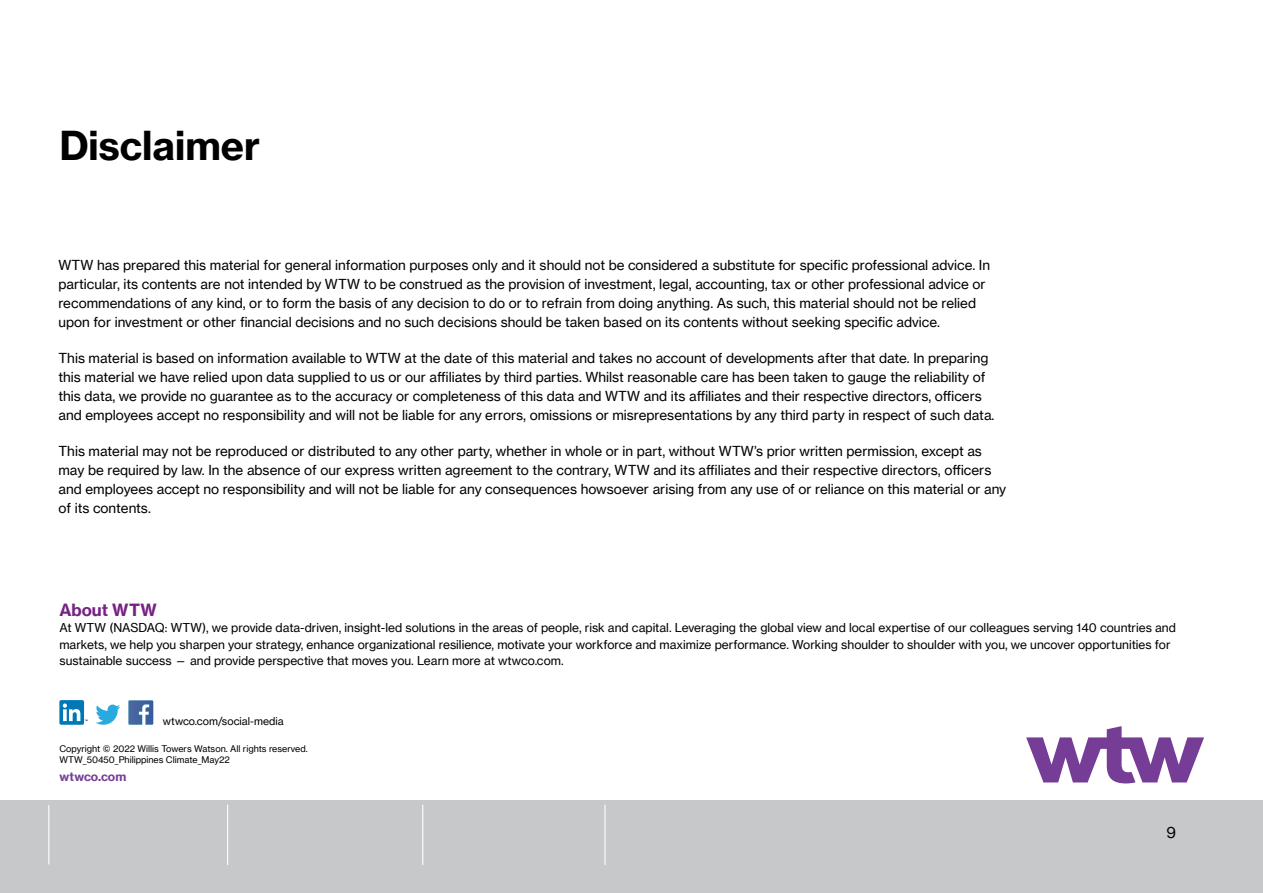
<style>
.page{position:relative;width:1263px;height:893px;background:#fff}
.page>*{position:absolute;margin:0;border:0;box-sizing:border-box;transform-origin:0 0}
.t1{font:39px "N Haas Grotesk TX Pro 75 Bd";color:#000}
.t2{font:16.5px "N Haas Grotesk TX Pro 75 Bd";color:#762283}
.t3{font:15.3px "N Haas Grotesk TX Pro 55 Rg";color:#000}
.t4{font:13.5px/18.8px "N Haas Grotesk TX Pro 55 Rg";color:#000}
.t5{font:12px/16.5px "N Haas Grotesk TX Pro 55 Rg";color:#000}
.t6{font:12px "N Haas Grotesk TX Pro 75 Bd";color:#763d97}
.t7{font:10.5px "N Haas Grotesk TX Pro 55 Rg";color:#000}
.t8{font:9px/10.8px "N Haas Grotesk TX Pro 55 Rg";color:#000}
</style>
<div class="page">
<div style="left:0;top:800px;width:1263px;height:93px;background:#c7c8ca"></div>
<svg style="left:1026px;top:726px;width:178px;height:57px"></svg>
<div style="left:59px;top:700px;width:25px;height:25px;background:#0078b5;border-radius:2px"></div>
<svg style="left:63px;top:703px;width:25px;height:18px"></svg>
<svg style="left:95px;top:705px;width:25px;height:20px"></svg>
<svg style="left:128px;top:700px;width:25px;height:25px"></svg>
<hr style="left:227px;top:805px;width:1px;height:60px;background:#fff">
<hr style="left:422px;top:805px;width:1px;height:60px;background:#fff">
<hr style="left:604px;top:805px;width:1px;height:60px;background:#fff">
<hr style="left:48px;top:805px;width:1px;height:59px;background:#fff">
<h1 class="t1" style="left:59px;top:121px;width:202px">Disclaimer</h1>
<p class="t4" style="left:58px;top:256px;width:933px">WTW has prepared this material for general information purposes only and it should not be considered a substitute for specific professional advice. In particular, its contents are not intended by WTW to be construed as the provision of investment, legal, accounting, tax or other professional advice or recommendations of any kind, or to form the basis of any decision to do or to refrain from doing anything. As such, this material should not be relied upon for investment or other financial decisions and no such decisions should be taken based on its contents without seeking specific advice.</p>
<p class="t4" style="left:58px;top:349px;width:937px">This material is based on information available to WTW at the date of this material and takes no account of developments after that date. In preparing this material we have relied upon data supplied to us or our affiliates by third parties. Whilst reasonable care has been taken to gauge the reliability of this data, we provide no guarantee as to the accuracy or completeness of this data and WTW and its affiliates and their respective directors, officers and employees accept no responsibility and will not be liable for any errors, omissions or misrepresentations by any third party in respect of such data.</p>
<p class="t4" style="left:58px;top:442px;width:949px">This material may not be reproduced or distributed to any other party, whether in whole or in part, without WTW’s prior written permission, except as may be required by law. In the absence of our express written agreement to the contrary, WTW and its affiliates and their respective directors, officers and employees accept no responsibility and will not be liable for any consequences howsoever arising from any use of or reliance on this material or any of its contents.</p>
<p class="t2" style="left:59px;top:599px;width:99px">About WTW</p>
<p class="t5" style="left:59px;top:620px;width:1118px">At WTW (NASDAQ: WTW), we provide data-driven, insight-led solutions in the areas of people, risk and capital. Leveraging the global view and local expertise of our colleagues serving 140 countries and markets, we help you sharpen your strategy, enhance organizational resilience, motivate your workforce and maximize performance. Working shoulder to shoulder with you, we uncover opportunities for sustainable success — and provide perspective that moves you. Learn more at wtwco.com.</p>
<p class="t7" style="left:163px;top:714px;width:122px">wtwco.com/social-media</p>
<p class="t8" style="left:59px;top:743px;width:250px">Copyright © 2022 Willis Towers Watson. All rights reserved.<br>WTW_50450_Philippines Climate_May22</p>
<p class="t6" style="left:59px;top:769px;width:68px">wtwco.com</p>
<p class="t3" style="left:1166px;top:823px;width:11px">9</p>
</div>
